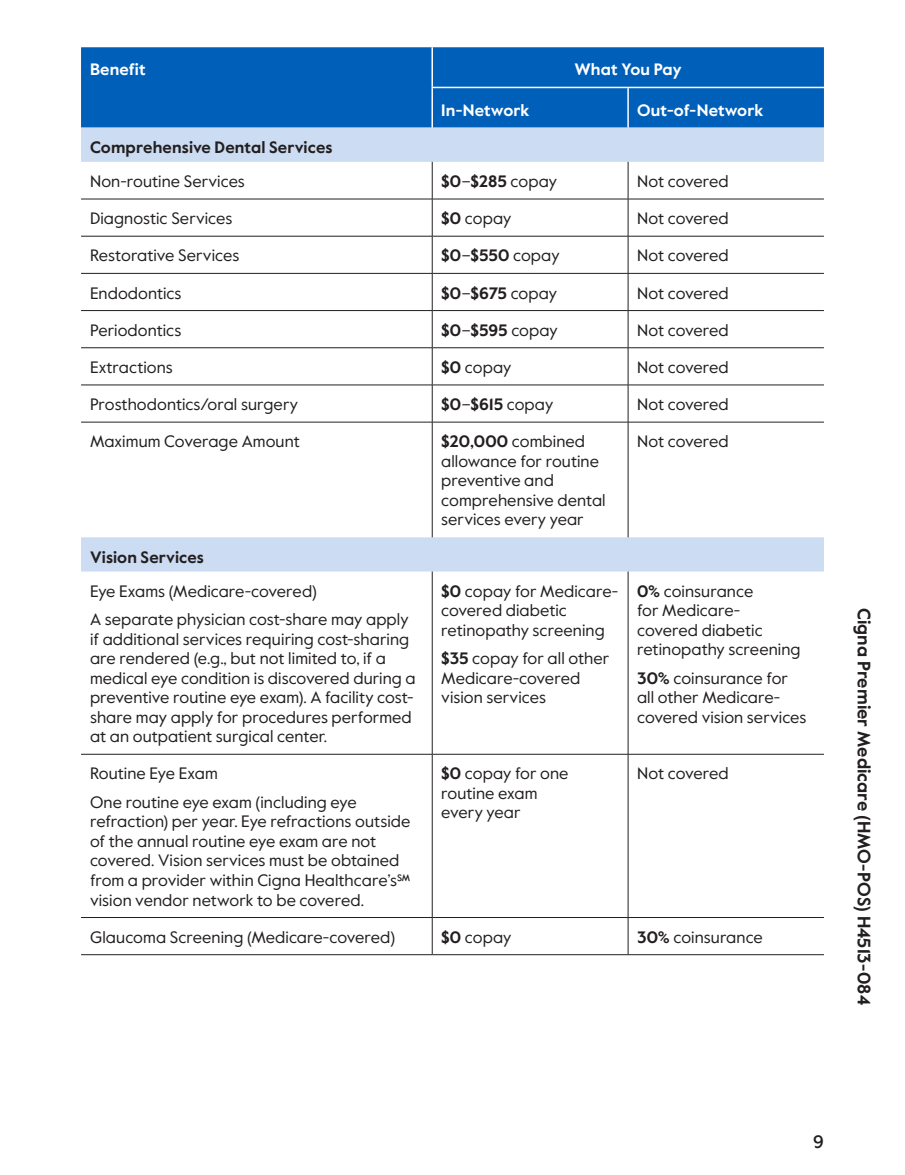
<style>
.page{position:relative;width:905px;height:1175px;background:#fff}
.page>*{position:absolute;margin:0;border:0;box-sizing:border-box;transform-origin:0 0}
.margin_plan_name{font:700 18px "Value Sans Pro";color:#231f20}
.t1{font:500 18px "Value Sans Pro";color:#231f20}
.table_para{font:16.5px/19.5px "Value Sans Pro";color:#231f20}
.table_text{font:16.5px "Value Sans Pro";color:#231f20}
.table_para-2{font:700 16.5px "Value Sans Pro";letter-spacing:.01em;color:#231f20}
.table_col_h1_align_r{font:700 16.5px "Value Sans Pro";letter-spacing:.005em;color:#fff}
.table_row_h1{font:700 16.5px "Value Sans Pro";letter-spacing:.005em;color:#231f20}
.table_row_h2_sctn_2{font:700 16.5px "Value Sans Pro";letter-spacing:.005em;color:#231f20}
.table_col_h1_align_c{font:700 16.5px "Value Sans Pro";color:#fff}
.s1{font-weight:400}
.s2{font-weight:700}
</style>
<div class="page">
<div style="left:81px;top:47px;width:743px;height:81px;background:#005fb9"></div>
<svg style="left:81px;top:128px;width:743px;height:443px"></svg>
<hr style="left:432px;top:236px;width:196px;height:1px;background:#231f20">
<hr style="left:628px;top:236px;width:196px;height:1px;background:#231f20">
<hr style="left:432px;top:273px;width:196px;height:1px;background:#231f20">
<hr style="left:628px;top:273px;width:196px;height:1px;background:#231f20">
<hr style="left:432px;top:310px;width:196px;height:1px;background:#231f20">
<hr style="left:628px;top:310px;width:196px;height:1px;background:#231f20">
<hr style="left:432px;top:347px;width:196px;height:1px;background:#231f20">
<hr style="left:628px;top:347px;width:196px;height:1px;background:#231f20">
<hr style="left:432px;top:385px;width:196px;height:1px;background:#231f20">
<hr style="left:628px;top:385px;width:196px;height:1px;background:#231f20">
<hr style="left:81px;top:754px;width:351px;height:1px;background:#231f20">
<hr style="left:432px;top:754px;width:196px;height:1px;background:#231f20">
<hr style="left:628px;top:754px;width:196px;height:1px;background:#231f20">
<hr style="left:81px;top:917px;width:351px;height:1px;background:#231f20">
<hr style="left:432px;top:917px;width:196px;height:1px;background:#231f20">
<hr style="left:628px;top:917px;width:196px;height:1px;background:#231f20">
<hr style="left:432px;top:571px;width:1px;height:183px;background:#231f20">
<hr style="left:432px;top:754px;width:1px;height:163px;background:#231f20">
<hr style="left:432px;top:917px;width:1px;height:37px;background:#231f20">
<hr style="left:627px;top:571px;width:1px;height:183px;background:#231f20">
<hr style="left:627px;top:754px;width:1px;height:163px;background:#231f20">
<hr style="left:627px;top:917px;width:1px;height:37px;background:#231f20">
<hr style="left:81px;top:954px;width:351px;height:1px;background:#231f20">
<hr style="left:432px;top:954px;width:196px;height:1px;background:#231f20">
<hr style="left:628px;top:954px;width:196px;height:1px;background:#231f20">
<hr style="left:81px;top:273px;width:351px;height:1px;background:#231f20">
<hr style="left:81px;top:310px;width:351px;height:1px;background:#231f20">
<hr style="left:81px;top:347px;width:351px;height:1px;background:#231f20">
<hr style="left:81px;top:385px;width:351px;height:1px;background:#231f20">
<hr style="left:431px;top:47px;width:2px;height:40px;background:#fff">
<hr style="left:628px;top:87px;width:196px;height:1px;background:#fff">
<hr style="left:431px;top:87px;width:197px;height:1px;background:#fff">
<hr style="left:627px;top:88px;width:1px;height:40px;background:#fff">
<hr style="left:431px;top:88px;width:2px;height:40px;background:#fff">
<hr style="left:432px;top:162px;width:1px;height:37px;background:#231f20">
<hr style="left:432px;top:199px;width:1px;height:37px;background:#231f20">
<hr style="left:432px;top:236px;width:1px;height:37px;background:#231f20">
<hr style="left:432px;top:273px;width:1px;height:37px;background:#231f20">
<hr style="left:432px;top:311px;width:1px;height:36px;background:#231f20">
<hr style="left:432px;top:348px;width:1px;height:37px;background:#231f20">
<hr style="left:432px;top:385px;width:1px;height:37px;background:#231f20">
<hr style="left:432px;top:422px;width:1px;height:115px;background:#231f20">
<hr style="left:627px;top:162px;width:1px;height:37px;background:#231f20">
<hr style="left:627px;top:199px;width:1px;height:37px;background:#231f20">
<hr style="left:627px;top:236px;width:1px;height:37px;background:#231f20">
<hr style="left:627px;top:273px;width:1px;height:37px;background:#231f20">
<hr style="left:627px;top:311px;width:1px;height:36px;background:#231f20">
<hr style="left:627px;top:348px;width:1px;height:37px;background:#231f20">
<hr style="left:627px;top:385px;width:1px;height:37px;background:#231f20">
<hr style="left:627px;top:422px;width:1px;height:115px;background:#231f20">
<hr style="left:81px;top:422px;width:351px;height:1px;background:#231f20">
<hr style="left:432px;top:422px;width:196px;height:1px;background:#231f20">
<hr style="left:628px;top:422px;width:196px;height:1px;background:#231f20">
<hr style="left:432px;top:199px;width:196px;height:1px;background:#231f20">
<hr style="left:81px;top:236px;width:351px;height:1px;background:#231f20">
<hr style="left:628px;top:199px;width:196px;height:1px;background:#231f20">
<hr style="left:81px;top:199px;width:351px;height:1px;background:#231f20">
<p class="table_col_h1_align_r" style="left:90px;top:60px;width:57px">Benefit</p>
<p class="table_col_h1_align_c" style="left:574px;top:60px;width:109px">What You Pay</p>
<p class="table_col_h1_align_r" style="left:441px;top:100px;width:90px">In-Network</p>
<p class="table_col_h1_align_r" style="left:637px;top:100px;width:128px">Out-of-Network</p>
<p class="table_row_h1" style="left:90px;top:137px;width:244px">Comprehensive Dental Services</p>
<p class="table_para" style="left:90px;top:172px;width:156px">Non-routine Services</p>
<p class="table_para-2" style="left:441px;top:171px;width:117px">$0<span class="s1">–</span>$285 <span class="s1">copay</span></p>
<p class="table_para" style="left:637px;top:172px;width:93px">Not covered</p>
<p class="table_text" style="left:90px;top:208px;width:144px">Diagnostic Services</p>
<p class="table_para" style="left:441px;top:209px;width:72px"><span class="s2">$0</span> copay</p>
<p class="table_para" style="left:637px;top:209px;width:93px">Not covered</p>
<p class="table_text" style="left:90px;top:246px;width:151px">Restorative Services</p>
<p class="table_para-2" style="left:441px;top:246px;width:120px">$0<span class="s1">–</span>$550 <span class="s1">copay</span></p>
<p class="table_para" style="left:637px;top:246px;width:93px">Not covered</p>
<p class="table_text" style="left:90px;top:283px;width:93px">Endodontics</p>
<p class="table_para-2" style="left:441px;top:283px;width:117px">$0<span class="s1">–</span>$675 <span class="s1">copay</span></p>
<p class="table_para" style="left:637px;top:283px;width:93px">Not covered</p>
<p class="table_text" style="left:90px;top:320px;width:93px">Periodontics</p>
<p class="table_para-2" style="left:441px;top:320px;width:118px">$0<span class="s1">–</span>$595 <span class="s1">copay</span></p>
<p class="table_para" style="left:637px;top:320px;width:93px">Not covered</p>
<p class="table_text" style="left:90px;top:357px;width:84px">Extractions</p>
<p class="table_para" style="left:441px;top:358px;width:72px"><span class="s2">$0</span> copay</p>
<p class="table_para" style="left:637px;top:358px;width:93px">Not covered</p>
<p class="table_text" style="left:90px;top:394px;width:209px">Prosthodontics/oral surgery</p>
<p class="table_para-2" style="left:441px;top:394px;width:114px">$0<span class="s1">–</span>$615 <span class="s1">copay</span></p>
<p class="table_para" style="left:637px;top:395px;width:93px">Not covered</p>
<p class="table_text" style="left:90px;top:431px;width:211px">Maximum Coverage Amount</p>
<p class="table_para" style="left:441px;top:432px;width:166px"><span class="s2">$20,000</span> combined allowance for routine preventive and comprehensive dental services every year</p>
<p class="table_para" style="left:637px;top:432px;width:93px">Not covered</p>
<p class="table_row_h2_sctn_2" style="left:90px;top:547px;width:115px">Vision Services</p>
<p class="table_para" style="left:90px;top:581px;width:228px">Eye Exams (Medicare-covered)</p>
<p class="table_para" style="left:90px;top:610px;width:327px">A separate physician cost-share may apply if additional services requiring cost-sharing are rendered (e.g., but not limited to, if a medical eye condition is discovered during a preventive routine eye exam). A facility cost&shy;share may apply for procedures performed at an outpatient surgical center.</p>
<p class="table_para" style="left:441px;top:581px;width:177px"><span class="s2">$0</span> copay for Medicare&shy;covered diabetic retinopathy screening</p>
<p class="table_para" style="left:441px;top:649px;width:169px"><span class="s2">$35</span> copay for all other<br>Medicare-covered vision services</p>
<p class="table_para" style="left:637px;top:581px;width:165px"><span class="s2">0%</span> coinsurance<br>for Medicare&shy;covered diabetic retinopathy screening</p>
<p class="table_para" style="left:637px;top:668px;width:171px"><span class="s2">30%</span> coinsurance for all other Medicare&shy;covered vision services</p>
<p class="table_para" style="left:90px;top:764px;width:129px">Routine Eye Exam</p>
<p class="table_para" style="left:90px;top:792px;width:322px">One routine eye exam (including eye refraction) per year. Eye refractions outside of the annual routine eye exam are not covered. Vision services must be obtained from a provider within Cigna Healthcare’s℠ vision vendor network to be covered.</p>
<p class="table_para" style="left:441px;top:764px;width:129px"><span class="s2">$0</span> copay for one routine exam every year</p>
<p class="table_para" style="left:637px;top:764px;width:93px">Not covered</p>
<p class="table_para" style="left:90px;top:927px;width:307px">Glaucoma Screening (Medicare-covered)</p>
<p class="table_para" style="left:441px;top:927px;width:72px"><span class="s2">$0</span> copay</p>
<p class="table_para" style="left:637px;top:927px;width:127px"><span class="s2">30%</span> coinsurance</p>
<p class="margin_plan_name" style="left:874px;top:608px;width:399px;rotate:90deg">Cigna Premier Medicare (HMO-POS) H4513-084</p>
<p class="t1" style="left:813px;top:1130px;width:12px">9</p>
</div>
